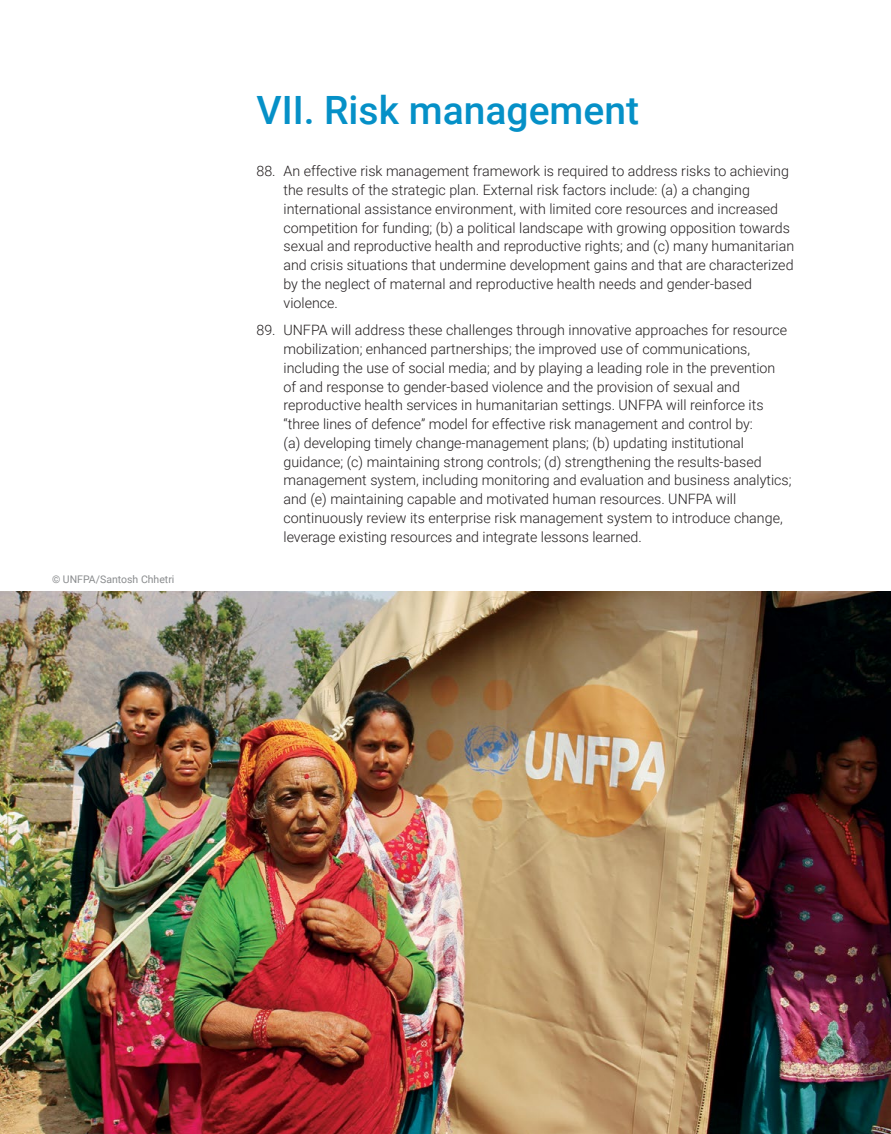
<style>
.page{position:relative;width:891px;height:1134px;background:#fff}
.page>*{position:absolute;margin:0;border:0;box-sizing:border-box;transform-origin:0 0}
.Chapter_Heading_1{font:500 39px "Roboto";color:#0590c7}
.t1{font:300 14.25px/18.8px "Roboto";color:#231f20}
.photo_credit{font:10.5px "Roboto";color:#8a8c8e}
</style>
<div class="page">
<img style="left:0;top:592px;width:891px;height:542px">
<p class="photo_credit" style="left:52px;top:572px;width:124px">© UNFPA/Santosh Chhetri</p>
<p class="Chapter_Heading_1" style="left:256px;top:83px;width:384px">VII. Risk management</p>
<p class="t1" style="left:284px;top:161px;width:512px;text-indent:-27px">88. An effective risk management framework is required to address risks to achieving the results of the strategic plan. External risk factors include: (a) a changing international assistance environment, with limited core resources and increased competition for funding; (b) a political landscape with growing opposition towards sexual and reproductive health and reproductive rights; and (c) many humanitarian and crisis situations that undermine development gains and that are characterized by the neglect of maternal and reproductive health needs and gender-based violence.</p>
<p class="t1" style="left:284px;top:320px;width:510px;text-indent:-27px">89. UNFPA will address these challenges through innovative approaches for resource mobilization; enhanced partnerships; the improved use of communications, including the use of social media; and by playing a leading role in the prevention of and response to gender-based violence and the provision of sexual and reproductive health services in humanitarian settings. UNFPA will reinforce its “three lines of defence” model for effective risk management and control by:<br>(a) developing timely change-management plans; (b) updating institutional guidance; (c) maintaining strong controls; (d) strengthening the results-based management system, including monitoring and evaluation and business analytics; and (e) maintaining capable and motivated human resources. UNFPA will continuously review its enterprise risk management system to introduce change, leverage existing resources and integrate lessons learned.</p>
</div>
